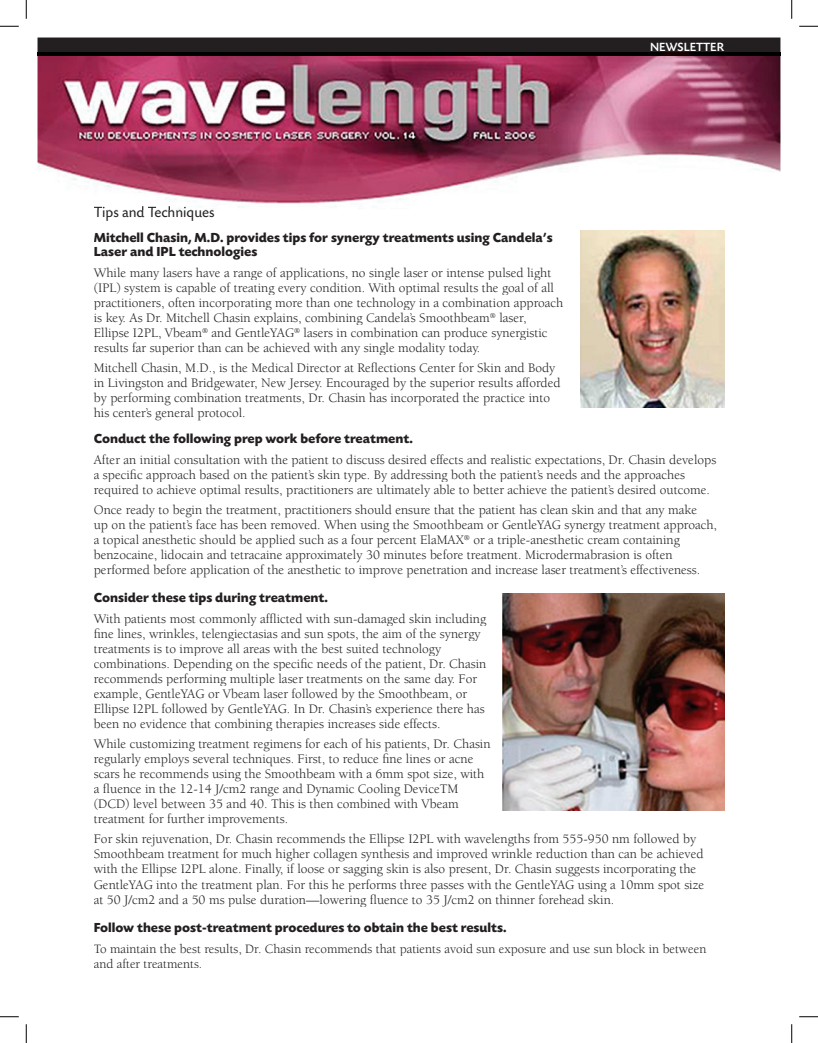
<style>
.page{position:relative;width:818px;height:1043px;background:#fff}
.page>*{position:absolute;margin:0;border:0;box-sizing:border-box;transform-origin:0 0}
.t1{font:15px "Today SB";color:#231f20}
.t2{font:700 13.75px/14.4px "Today SB";color:#231f20}
.t3{font:13.38px/15px "Berkeley";color:#231f20}
.t4{font:13.12px/15px "Berkeley";color:#231f20}
.t5{font:500 12.5px "Today SB";color:#fff}
</style>
<div class="page">
<img style="left:38px;top:56px;width:742px;height:153px">
<img style="left:94px;top:206px;width:120px;height:3px">
<img style="left:580px;top:230px;width:144px;height:177px">
<div style="left:37px;top:38px;width:743px;height:14px;background:#231f20"></div>
<hr style="left:37px;top:52px;width:743px;height:4px;background:#010000">
<img style="left:503px;top:594px;width:221px;height:216px">
<svg style="left:0;top:25px;width:19px;height:2px"></svg>
<svg style="left:799px;top:25px;width:19px;height:2px"></svg>
<svg style="left:0;top:1016px;width:19px;height:1px"></svg>
<svg style="left:799px;top:1016px;width:19px;height:1px"></svg>
<svg style="left:25px;top:0;width:2px;height:19px"></svg>
<svg style="left:25px;top:1024px;width:2px;height:18px"></svg>
<svg style="left:791px;top:0;width:1px;height:19px"></svg>
<svg style="left:791px;top:1024px;width:1px;height:18px"></svg>
<p class="t5" style="left:650px;top:41px;width:76px">NEWSLETTER</p>
<p class="t1" style="left:94px;top:204px;width:122px">Tips and Techniques</p>
<p class="t2" style="left:94px;top:230px;width:460px">Mitchell Chasin, M.D. provides tips for synergy treatments using Candela’s<br>Laser and IPL technologies</p>
<p class="t3" style="left:94px;top:265px;width:471px">While many lasers have a range of applications, no single laser or intense pulsed light (IPL) system is capable of treating every condition. With optimal results the goal of all practitioners, often incorporating more than one technology in a combination approach is key. As Dr. Mitchell Chasin explains, combining Candela’s Smoothbeam<sup>®</sup> laser, Ellipse I2PL, Vbeam<sup>®</sup> and GentleYAG<sup>®</sup> lasers in combination can produce synergistic results far superior than can be achieved with any single modality today.</p>
<p class="t3" style="left:94px;top:360px;width:468px">Mitchell Chasin, M.D., is the Medical Director at Reflections Center for Skin and Body in Livingston and Bridgewater, New Jersey. Encouraged by the superior results afforded by performing combination treatments, Dr. Chasin has incorporated the practice into his center’s general protocol.</p>
<p class="t2" style="left:94px;top:432px;width:320px">Conduct the following prep work before treatment.</p>
<p class="t3" style="left:94px;top:452px;width:624px">After an initial consultation with the patient to discuss desired effects and realistic expectations, Dr. Chasin develops a specific approach based on the patient’s skin type. By addressing both the patient’s needs and the approaches required to achieve optimal results, practitioners are ultimately able to better achieve the patient’s desired outcome.</p>
<p class="t3" style="left:94px;top:502px;width:624px">Once ready to begin the treatment, practitioners should ensure that the patient has clean skin and that any make<br>up on the patient’s face has been removed. When using the Smoothbeam or GentleYAG synergy treatment approach, a topical anesthetic should be applied such as a four percent ElaMAX<sup>®</sup> or a triple-anesthetic cream containing benzocaine, lidocain and tetracaine approximately 30 minutes before treatment. Microdermabrasion is often performed before application of the anesthetic to improve penetration and increase laser treatment’s effectiveness.</p>
<p class="t2" style="left:94px;top:591px;width:236px">Consider these tips during treatment.</p>
<p class="t3" style="left:94px;top:611px;width:394px">With patients most commonly afflicted with sun-damaged skin including fine lines, wrinkles, telengiectasias and sun spots, the aim of the synergy treatments is to improve all areas with the best suited technology combinations. Depending on the specific needs of the patient, Dr. Chasin recommends performing multiple laser treatments on the same day. For example, GentleYAG or Vbeam laser followed by the Smoothbeam, or Ellipse I2PL followed by GentleYAG. In Dr. Chasin’s experience there has been no evidence that combining therapies increases side effects.</p>
<p class="t3" style="left:94px;top:736px;width:398px">While customizing treatment regimens for each of his patients, Dr. Chasin regularly employs several techniques. First, to reduce fine lines or acne scars he recommends using the Smoothbeam with a 6mm spot size, with a fluence in the 12-14 J/cm2 range and Dynamic Cooling DeviceTM (DCD) level between 35 and 40. This is then combined with Vbeam treatment for further improvements.</p>
<p class="t3" style="left:94px;top:832px;width:612px">For skin rejuvenation, Dr. Chasin recommends the Ellipse I2PL with wavelengths from 555-950 nm followed by Smoothbeam treatment for much higher collagen synthesis and improved wrinkle reduction than can be achieved with the Ellipse I2PL alone. Finally, if loose or sagging skin is also present, Dr. Chasin suggests incorporating the GentleYAG into the treatment plan. For this he performs three passes with the GentleYAG using a 10mm spot size at 50 J/cm2 and a 50 ms pulse duration—lowering fluence to 35 J/cm2 on thinner forehead skin.</p>
<p class="t2" style="left:94px;top:921px;width:414px">Follow these post-treatment procedures to obtain the best results.</p>
<p class="t4" style="left:94px;top:941px;width:614px">To maintain the best results, Dr. Chasin recommends that patients avoid sun exposure and use sun block in between and after treatments.</p>
</div>
